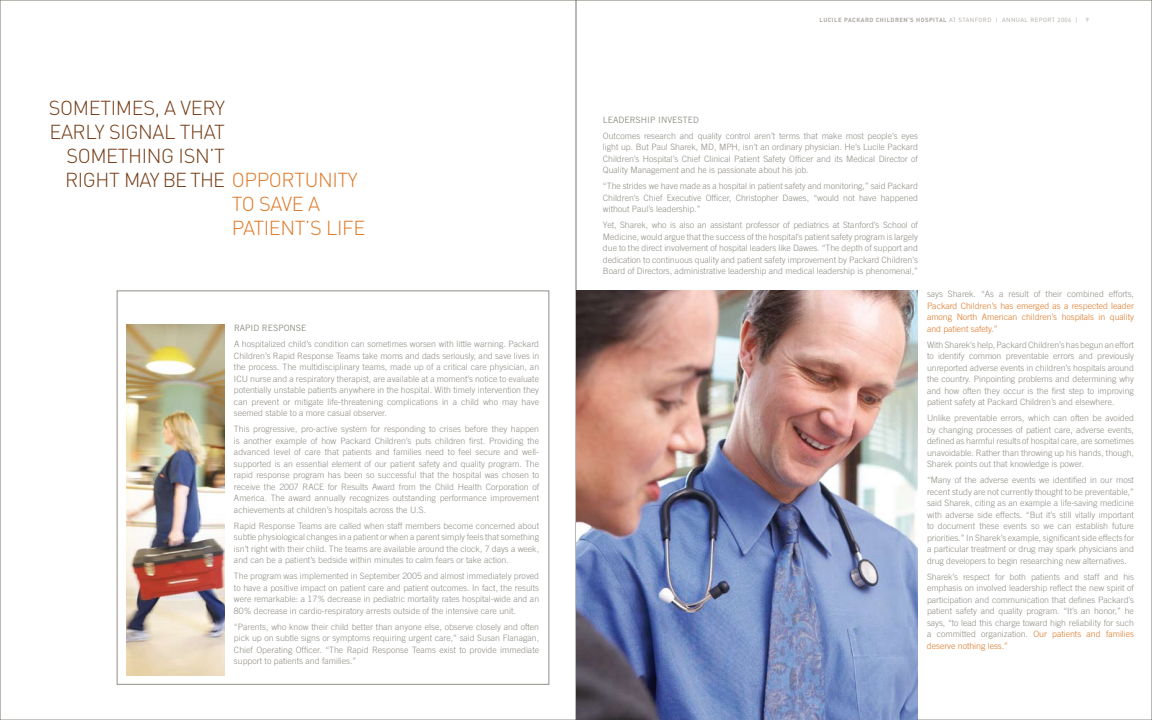
<style>
.page{position:relative;width:1152px;height:720px;background:#fff}
.page>*{position:absolute;margin:0;border:0;box-sizing:border-box;transform-origin:0 0}
.t1{font:300 20px "DIN";letter-spacing:-.02em;color:#743c16}
.t2{font:300 20px "DIN";letter-spacing:-.02em;color:#dd7927}
.t3{font:300 8.8px/11.5px "Trade Gothic";letter-spacing:-.005em;color:#928e87;text-align:justify}
.t4{font:300 8.8px/11.5px "Trade Gothic";letter-spacing:-.005em;color:#dd7927;text-align:justify}
.t5{font:8.8px "Trade Gothic";color:#928e87}
.t6{font:700 6px "DIN";letter-spacing:.075em;color:#aca7a2}
.t7{font:6px "DIN";color:#aca7a2}
.s1{color:#dd7927}
.s2{font-weight:400}
</style>
<div class="page">
<img style="left:126px;top:325px;width:99px;height:351px">
<img style="left:576px;top:291px;width:342px;height:429px">
<h1 class="t1" style="left:49px;top:95px;width:178px">SOMETIMES, A VERY</h1>
<h1 class="t1" style="left:49px;top:119px;width:177px">EARLY SIGNAL THAT</h1>
<h1 class="t1" style="left:66px;top:143px;width:160px">SOMETHING ISN’T</h1>
<h1 class="t1" style="left:65px;top:167px;width:294px">RIGHT MAY BE THE <span class="s1">OPPORTUNITY</span></h1>
<h1 class="t2" style="left:232px;top:192px;width:90px">TO SAVE A</h1>
<h1 class="t2" style="left:232px;top:216px;width:135px">PATIENT’S LIFE</h1>
<p class="t5" style="left:234px;top:323px;width:74px">RAPID RESPONSE</p>
<p class="t3" style="left:234px;top:338px;width:307px">A hospitalized child’s condition can sometimes worsen with little warning. Packard Children’s Rapid Response Teams take moms and dads seriously, and save lives in the process. The multidisciplinary teams, made up of a critical care physician, an ICU nurse and a respiratory therapist, are available at a moment’s notice to evaluate potentially unstable patients anywhere in the hospital. With timely intervention they can prevent or mitigate life-threatening complications in a child who may have seemed stable to a more casual observer.</p>
<p class="t3" style="left:234px;top:423px;width:307px">This progressive, pro-active system for responding to crises before they happen is another example of how Packard Children’s puts children first. Providing the advanced level of care that patients and families need to feel secure and well&shy;supported is an essential element of our patient safety and quality program. The rapid response program has been so successful that the hospital was chosen to receive the 2007 RACE for Results Award from the Child Health Corporation of America. The award annually recognizes outstanding performance improvement achievements at children’s hospitals across the U.S.</p>
<p class="t3" style="left:234px;top:520px;width:307px">Rapid Response Teams are called when staff members become concerned about subtle physiological changes in a patient or when a parent simply feels that something isn’t right with their child. The teams are available around the clock, 7 days a week, and can be a patient’s bedside within minutes to calm fears or take action.</p>
<p class="t3" style="left:234px;top:570px;width:307px">The program was implemented in September 2005 and almost immediately proved to have a positive impact on patient care and patient outcomes. In fact, the results were remarkable: a 17% decrease in pediatric mortality rates hospital-wide and an 80% decrease in cardio-respiratory arrests outside of the intensive care unit.</p>
<p class="t3" style="left:234px;top:621px;width:307px">“Parents, who know their child better than anyone else, observe closely and often pick up on subtle signs or symptoms requiring urgent care,” said Susan Flanagan, Chief Operating Officer. “The Rapid Response Teams exist to provide immediate support to patients and families.”</p>
<p class="t6" style="left:820px;top:16px;width:260px">LUCILE PACKARD CHILDREN’S HOSPITAL <span class="s2">AT STANFORD | ANNUAL REPORT 2006 |</span></p>
<p class="t7" style="left:1086px;top:16px;width:5px">9</p>
<p class="t5" style="left:603px;top:114px;width:98px">LEADERSHIP INVESTED</p>
<p class="t3" style="left:603px;top:130px;width:317px">Outcomes research and quality control aren’t terms that make most people’s eyes light up. But Paul Sharek, MD, MPH, isn’t an ordinary physician. He’s Lucile Packard Children’s Hospital’s Chief Clinical Patient Safety Officer and its Medical Director of Quality Management and he is passionate about his job.</p>
<p class="t3" style="left:603px;top:180px;width:317px">“The strides we have made as a hospital in patient safety and monitoring,” said Packard Children’s Chief Executive Officer, Christopher Dawes, “would not have happened without Paul’s leadership.”</p>
<p class="t3" style="left:603px;top:219px;width:317px">Yet, Sharek, who is also an assistant professor of pediatrics at Stanford’s School of Medicine, would argue that the success of the hospital’s patient safety program is largely due to the direct involvement of hospital leaders like Dawes. “The depth of support and dedication to continuous quality and patient safety improvement by Packard Children’s Board of Directors, administrative leadership and medical leadership is phenomenal,”</p>
<p class="t3" style="left:927px;top:288px;width:208px">says Sharek. “As a result of their combined efforts,</p>
<p class="t4" style="left:927px;top:300px;width:209px">Packard Children’s has emerged as a respected leader among North American children’s hospitals in quality and patient safety.”</p>
<p class="t3" style="left:927px;top:339px;width:209px">With Sharek’s help, Packard Children’s has begun an effort to identify common preventable errors and previously unreported adverse events in children’s hospitals around the country. Pinpointing problems and determining why and how often they occur is the first step to improving patient safety at Packard Children’s and elsewhere.</p>
<p class="t3" style="left:927px;top:412px;width:208px">Unlike preventable errors, which can often be avoided by changing processes of patient care, adverse events, defined as harmful results of hospital care, are sometimes unavoidable. Rather than throwing up his hands, though, Sharek points out that knowledge is power.</p>
<p class="t3" style="left:927px;top:474px;width:209px">“Many of the adverse events we identified in our most recent study are not currently thought to be preventable,” said Sharek, citing as an example a life-saving medicine with adverse side effects. “But it’s still vitally important to document these events so we can establish future priorities.” In Sharek’s example, significant side effects for a particular treatment or drug may spark physicians and drug developers to begin researching new alternatives.</p>
<p class="t3" style="left:927px;top:571px;width:209px">Sharek’s respect for both patients and staff and his emphasis on involved leadership reflect the new spirit of participation and communication that defines Packard’s patient safety and quality program. “It’s an honor,” he says, “to lead this charge toward high reliability for such a committed organization. <span class="s1">Our patients and families deserve nothing less.”</span></p>
</div>
